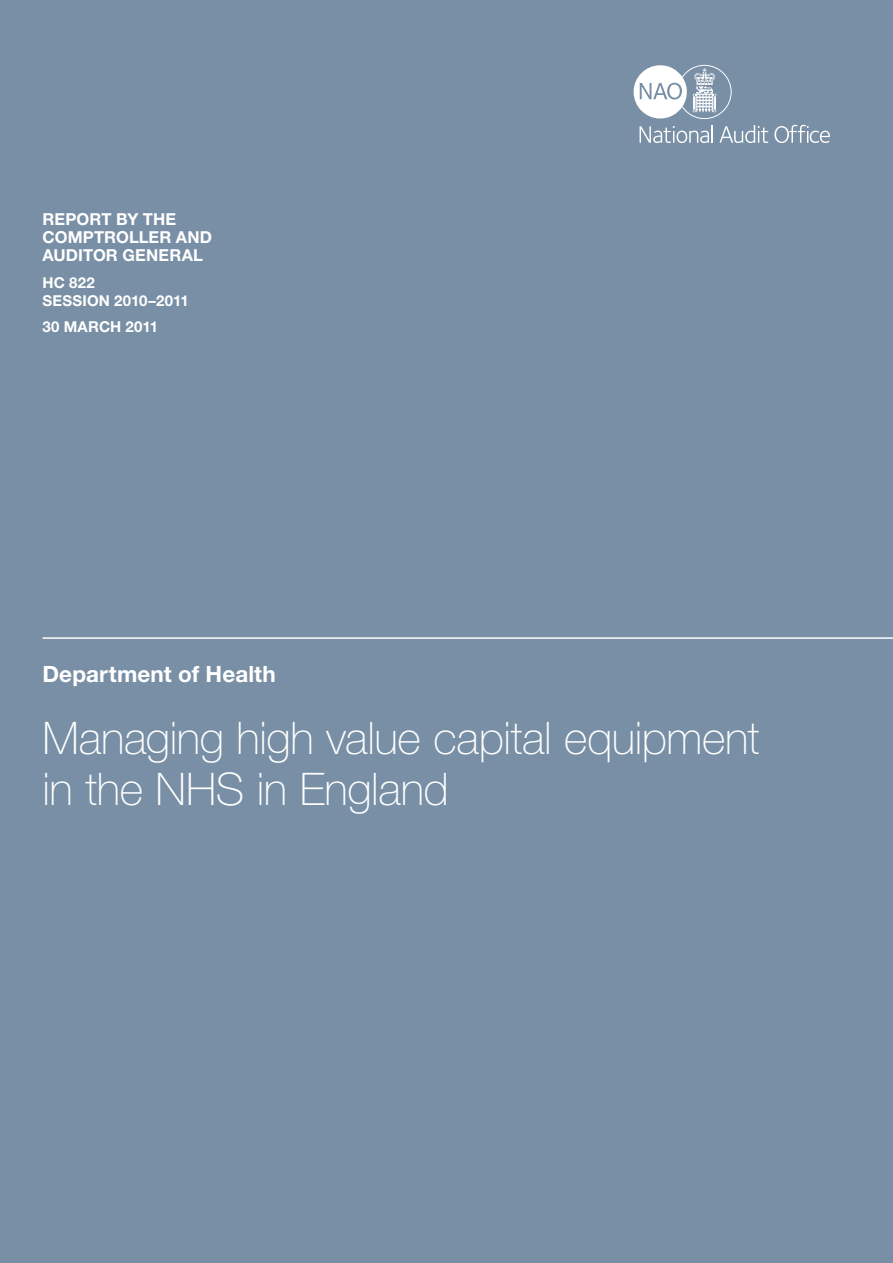
<style>
.page{position:relative;width:893px;height:1263px;background:#788fa5}
.page>*{position:absolute;margin:0;border:0;box-sizing:border-box;transform-origin:0 0}
.HEAD_30_34pt_COVER_T{font:100 45px/51px "Helvetica Neue LT Std";letter-spacing:-.01em;color:#fff}
.HEAD_15_18pt_DEPT_NA{font:700 22.5px "Helvetica Neue LT Std";letter-spacing:.005em;color:#fff}
.HEAD_11_12pt_DESCRIP{font:700 16.5px/18px "Helvetica Neue LT Std";letter-spacing:.01em;color:#fff}
.HEAD_10_12pt_DESCRIP{font:700 15px/18px "Helvetica Neue LT Std";letter-spacing:.015em;color:#fff}
</style>
<div class="page">
<svg style="left:634px;top:65px;width:98px;height:54px"></svg>
<svg style="left:639px;top:125px;width:74px;height:18px"></svg>
<svg style="left:719px;top:125px;width:49px;height:18px"></svg>
<svg style="left:774px;top:125px;width:56px;height:18px"></svg>
<hr style="left:43px;top:637px;width:850px;height:2px;background:#fff">
<p class="HEAD_11_12pt_DESCRIP" style="left:43px;top:210px;width:169px">REPORT BY THE<br>COMPTROLLER AND<br>AUDITOR GENERAL</p>
<p class="HEAD_10_12pt_DESCRIP" style="left:43px;top:273px;width:148px">HC 822<br>SESSION 2010–2011</p>
<p class="HEAD_10_12pt_DESCRIP" style="left:43px;top:318px;width:58px">30 MARCH</p>
<p class="HEAD_10_12pt_DESCRIP" style="left:126px;top:318px;width:34px">2011</p>
<p class="HEAD_15_18pt_DEPT_NA" style="left:43px;top:660px;width:235px">DEPARTMENT OF HEALTH</p>
<p class="HEAD_30_34pt_COVER_T" style="left:43px;top:713px;width:718px">Managing high value capital equipment in the NHS in England</p>
</div>
